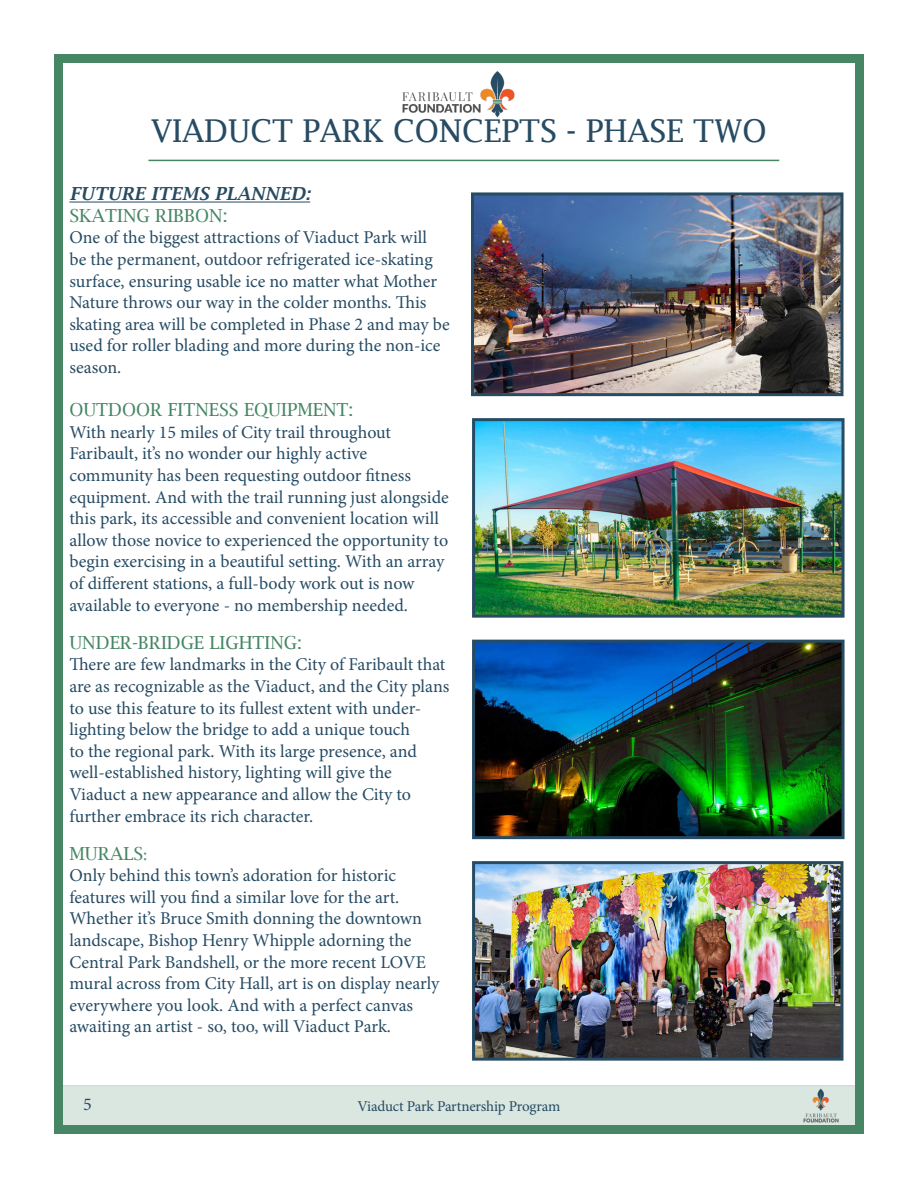
<style>
.page{position:relative;width:918px;height:1188px;background:#fff}
.page>*{position:absolute;margin:0;border:0;box-sizing:border-box;transform-origin:0 0}
.t1{font:31.5px "Lucida Fax";letter-spacing:-.02em;color:#264b63}
.t2{font:18px/21.6px "Minion Pro";color:#264b63}
.t3{font:18px "Lucida Bright";color:#468664}
.t4{font:italic 600 18px "Lucida Bright";color:#264b63}
.t5{font:15px "Minion Pro";letter-spacing:-.015em;color:#264b63}
.s1{font-family:"Minion Pro"}
</style>
<div class="page">
<div style="left:58px;top:1085px;width:803px;height:47px;background:#dae6e0"></div>
<div style="left:54px;top:54px;width:810px;height:1080px;border:9px solid #468664"></div>
<img style="left:402px;top:71px;width:113px;height:47px">
<img style="left:798px;top:1086px;width:45px;height:39px">
<hr style="left:69px;top:202px;width:241px;height:1px;background:#264b63">
<hr style="left:148px;top:160px;width:631px;height:1px;background:#468664">
<img style="left:476px;top:644px;width:365px;height:191px">
<div style="left:472px;top:640px;width:373px;height:199px;border:3px solid #264b63"></div>
<img style="left:476px;top:865px;width:363px;height:192px">
<div style="left:472px;top:861px;width:371px;height:200px;border:3px solid #264b63"></div>
<img style="left:476px;top:422px;width:365px;height:192px">
<div style="left:472px;top:418px;width:373px;height:200px;border:3px solid #264b63"></div>
<img style="left:475px;top:196px;width:364px;height:196px">
<div style="left:471px;top:192px;width:372px;height:204px;border:3px solid #264b63"></div>
<p class="t1" style="left:151px;top:113px;width:618px">VIADUCT PARK CONCEPTS - PHASE TWO</p>
<p class="t4" style="left:69px;top:184px;width:242px">FUTURE ITEMS PLANNED:</p>
<p class="t3" style="left:69px;top:205px;width:160px">SKATING RIBBON:</p>
<p class="t2" style="left:69px;top:227px;width:382px">One of the biggest attractions of Viaduct Park will<br>be the permanent, outdoor refrigerated ice-skating surface, ensuring usable ice no matter what Mother Nature throws our way in the colder months. This skating area will be completed in Phase 2 and may be used for roller blading and more during the non-ice season.</p>
<p class="t3" style="left:69px;top:400px;width:285px">OUTDOOR FITNESS EQUIPMENT:</p>
<p class="t2" style="left:69px;top:421px;width:381px">With nearly 15 miles of City trail throughout Faribault, it’s no wonder our highly active community has been requesting outdoor fitness equipment. And with the trail running just alongside this park, its accessible and convenient location will allow those novice to experienced the opportunity to begin exercising in a beautiful setting. With an array of different stations, a full-body work out is now available to everyone - no membership needed.</p>
<p class="t3" style="left:69px;top:632px;width:234px">UNDER-BRIDGE LIGHTING:</p>
<p class="t2" style="left:69px;top:654px;width:381px">There are few landmarks in the City of Faribault that are as recognizable as the Viaduct, and the City plans to use this feature to its fullest extent with under&shy;lighting below the bridge to add a unique touch<br>to the regional park. With its large presence, and well-established history, lighting will give the Viaduct a new appearance and allow the City to further embrace its rich character.</p>
<p class="t3" style="left:69px;top:843px;width:80px">MURALS<span class="s1">:</span></p>
<p class="t2" style="left:69px;top:865px;width:372px">Only behind this town’s adoration for historic features will you find a similar love for the art.<br>Whether it’s Bruce Smith donning the downtown landscape, Bishop Henry Whipple adorning the Central Park Bandshell, or the more recent LOVE mural across from City Hall, art is on display nearly everywhere you look. And with a perfect canvas awaiting an artist - so, too, will Viaduct Park.</p>
<p class="t2" style="left:83px;top:1094px;width:10px">5</p>
<p class="t5" style="left:357px;top:1096px;width:205px">Viaduct Park Partnership Program</p>
</div>
